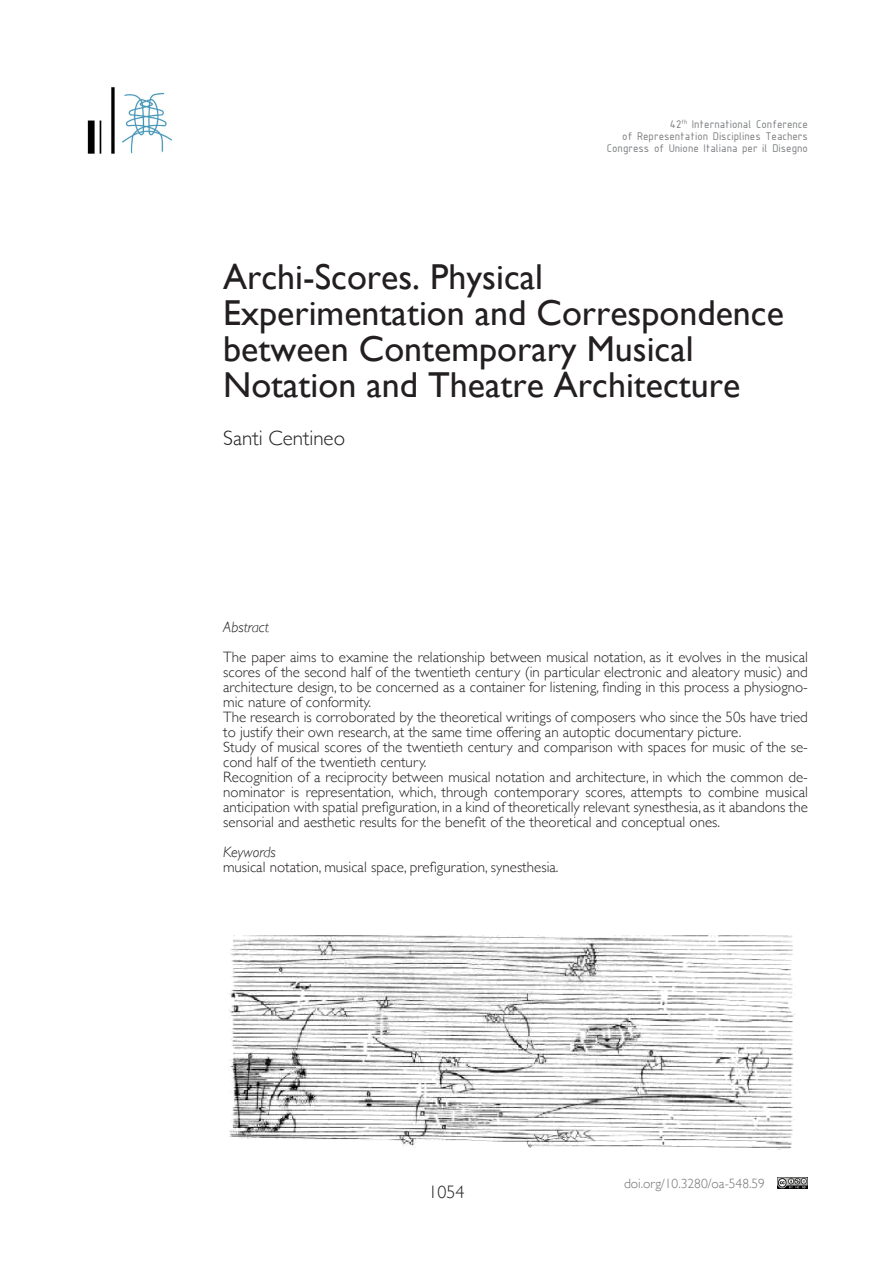
<style>
.page{position:relative;width:893px;height:1263px;background:#fff}
.page>*{position:absolute;margin:0;border:0;box-sizing:border-box;transform-origin:0 0}
.t1{font:36px/36px "Gill Sans";color:#231f20}
.t2{font:300 21px "Gill Sans";color:#231f20}
.t3{font:300 18px "Gill Sans";color:#231f20}
.t4{font:300 15px/15px "Gill Sans";color:#231f20;text-align:justify}
.t5{font:italic 300 15px "Gill Sans";color:#231f20}
.t6{font:300 13.5px "Gill Sans";color:#717275}
.t7{font:12px "ISOCPEUR";color:#7a7c7f}
</style>
<div class="page">
<img style="left:87px;top:87px;width:85px;height:67px">
<img style="left:778px;top:1178px;width:30px;height:10px">
<img style="left:229px;top:935px;width:566px;height:215px">
<p class="t7" style="left:670px;top:116px;width:140px">42<sup>th</sup> International Conference</p>
<p class="t7" style="left:622px;top:128px;width:187px">of Representation Disciplines Teachers</p>
<p class="t7" style="left:607px;top:140px;width:203px">Congress of Unione Italiana per il Disegno</p>
<p class="t1" style="left:223px;top:258px;width:321px">Archi-Scores. Physical</p>
<p class="t1" style="left:223px;top:294px;width:562px">Experimentation and Correspondence</p>
<p class="t1" style="left:223px;top:330px;width:519px">between Contemporary Musical<br>Notation and Theatre Architecture</p>
<p class="t2" style="left:223px;top:421px;width:123px">Santi Centineo</p>
<p class="t5" style="left:223px;top:619px;width:47px">Abstract</p>
<p class="t4" style="left:223px;top:649px;width:586px">The paper aims to examine the relationship between musical notation, as it evolves in the musical scores of the second half of the twentieth century (in particular electronic and aleatory music) and architecture design, to be concerned as a container for listening, finding in this process a physiogno&shy;mic nature of conformity.</p>
<p class="t4" style="left:223px;top:709px;width:586px">The research is corroborated by the theoretical writings of composers who since the 50s have tried to justify their own research, at the same time offering an autoptic documentary picture.</p>
<p class="t4" style="left:223px;top:739px;width:586px">Study of musical scores of the twentieth century and comparison with spaces for music of the se&shy;cond half of the twentieth century.</p>
<p class="t4" style="left:223px;top:769px;width:586px">Recognition of a reciprocity between musical notation and architecture, in which the common de&shy;nominator is representation, which, through contemporary scores, attempts to combine musical anticipation with spatial prefiguration, in a kind of theoretically relevant synesthesia, as it abandons the sensorial and aesthetic results for the benefit of the theoretical and conceptual ones.</p>
<p class="t5" style="left:223px;top:844px;width:54px">Keywords</p>
<p class="t4" style="left:223px;top:859px;width:337px">musical notation, musical space, prefiguration, synesthesia.</p>
<p class="t3" style="left:428px;top:1178px;width:37px">1054</p>
<p class="t6" style="left:624px;top:1172px;width:142px">doi.org/10.3280/oa-548.59</p>
</div>
